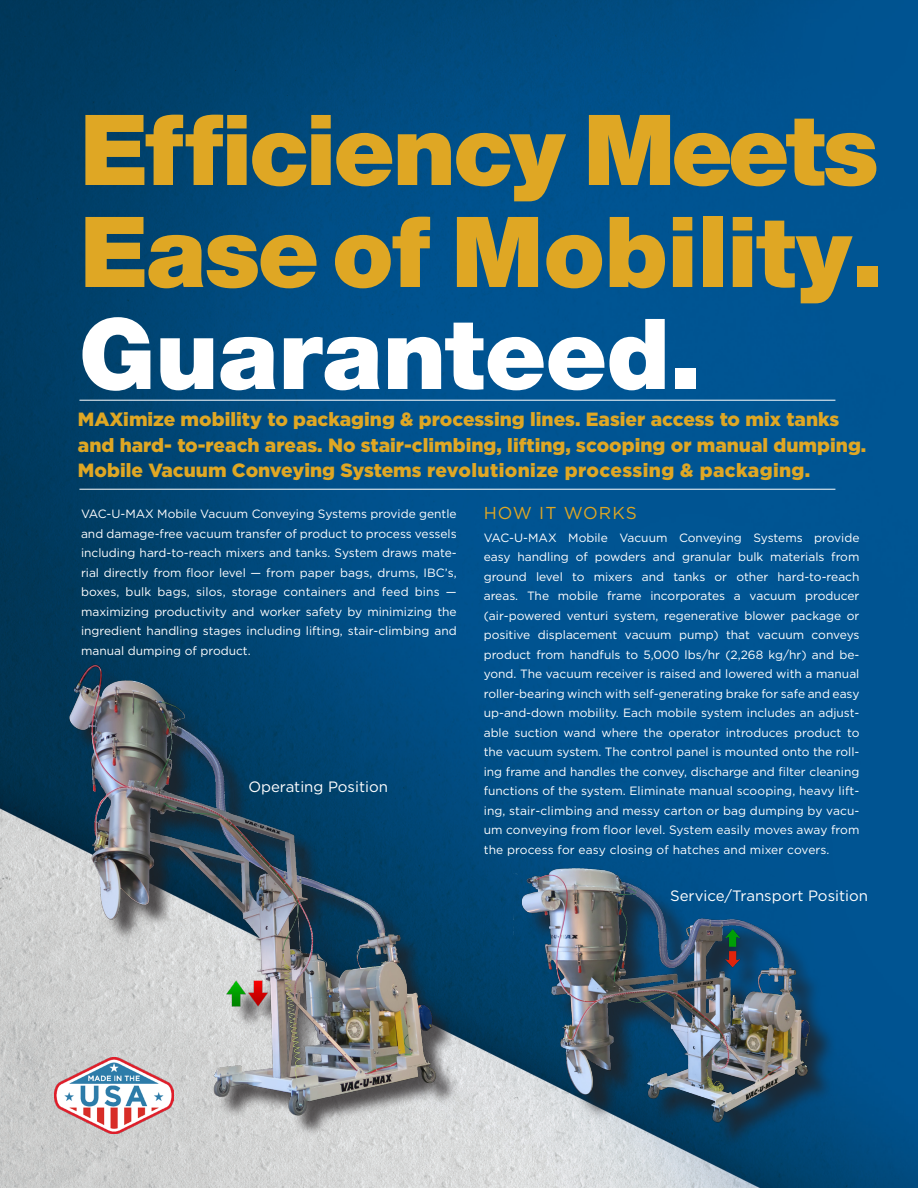
<style>
.page{position:relative;width:918px;height:1188px;background:#fff}
.page>*{position:absolute;margin:0;border:0;box-sizing:border-box;transform-origin:0 0}
.t1{font:105px "Nimbus Sans Novus T Black";letter-spacing:-.02em;color:#dfa724}
.t2{font:105px "Nimbus Sans Novus T Black";color:#dfa724}
.t3{font:105px "Nimbus Sans Novus T Black";color:#fff}
.t4{font:900 19.2px/25.5px "Gotham";color:#dfa724}
.t5{font:17.25px "Gotham";letter-spacing:.06em;color:#dfa724}
.t6{font:15px "Gotham";color:#fff}
.t7{font:12px/19.5px "Gotham";color:#fff;text-align:justify}
</style>
<div class="page">
<img style="left:0;top:0;width:918px;height:1188px">
<hr style="left:79px;top:400px;width:756px;height:1px;background:#fff">
<hr style="left:79px;top:489px;width:756px;height:1px;background:#fff">
<img style="left:55px;top:1058px;width:18px;height:76px">
<div style="left:526px;top:872px;width:311px;height:276px;background:#231f20;opacity:.75"></div>
<img style="left:514px;top:862px;width:315px;height:265px">
<div style="left:73px;top:669px;width:386px;height:469px;background:#231f20;opacity:.75"></div>
<img style="left:59px;top:660px;width:384px;height:457px">
<p class="t1" style="left:79px;top:88px;width:801px">Efficiency Meets</p>
<p class="t2" style="left:79px;top:190px;width:806px">Ease of Mobility.</p>
<p class="t3" style="left:79px;top:292px;width:624px">Guaranteed.</p>
<p class="t4" style="left:78px;top:406px;width:790px">MAXimize mobility to packaging &amp; processing lines. Easier access to mix tanks and hard- to-reach areas. No stair-climbing, lifting, scooping or manual dumping.<br>Mobile Vacuum Conveying Systems revolutionize processing &amp; packaging.</p>
<p class="t7" style="left:81px;top:504px;width:377px">VAC-U-MAX Mobile Vacuum Conveying Systems provide gentle and damage-free vacuum transfer of product to process vessels including hard-to-reach mixers and tanks. System draws mate&shy;rial directly from floor level — from paper bags, drums, IBC’s, boxes, bulk bags, silos, storage containers and feed bins — maximizing productivity and worker safety by minimizing the ingredient handling stages including lifting, stair-climbing and manual dumping of product.</p>
<p class="t5" style="left:484px;top:502px;width:155px">HOW IT WORKS</p>
<p class="t7" style="left:484px;top:528px;width:377px">VAC-U-MAX Mobile Vacuum Conveying Systems provide easy handling of powders and granular bulk materials from ground level to mixers and tanks or other hard-to-reach areas. The mobile frame incorporates a vacuum producer (air-powered venturi system, regenerative blower package or positive displacement vacuum pump) that vacuum conveys product from handfuls to 5,000 lbs/hr (2,268 kg/hr) and be&shy;yond. The vacuum receiver is raised and lowered with a manual roller-bearing winch with self-generating brake for safe and easy up-and-down mobility. Each mobile system includes an adjust&shy;able suction wand where the operator introduces product to the vacuum system. The control panel is mounted onto the roll&shy;ing frame and handles the convey, discharge and filter cleaning functions of the system. Eliminate manual scooping, heavy lift&shy;ing, stair-climbing and messy carton or bag dumping by vacu&shy;um conveying from floor level. System easily moves away from the process for easy closing of hatches and mixer covers.</p>
<p class="t6" style="left:248px;top:778px;width:141px">Operating Position</p>
<p class="t6" style="left:670px;top:887px;width:199px">Service/Transport Position</p>
</div>
